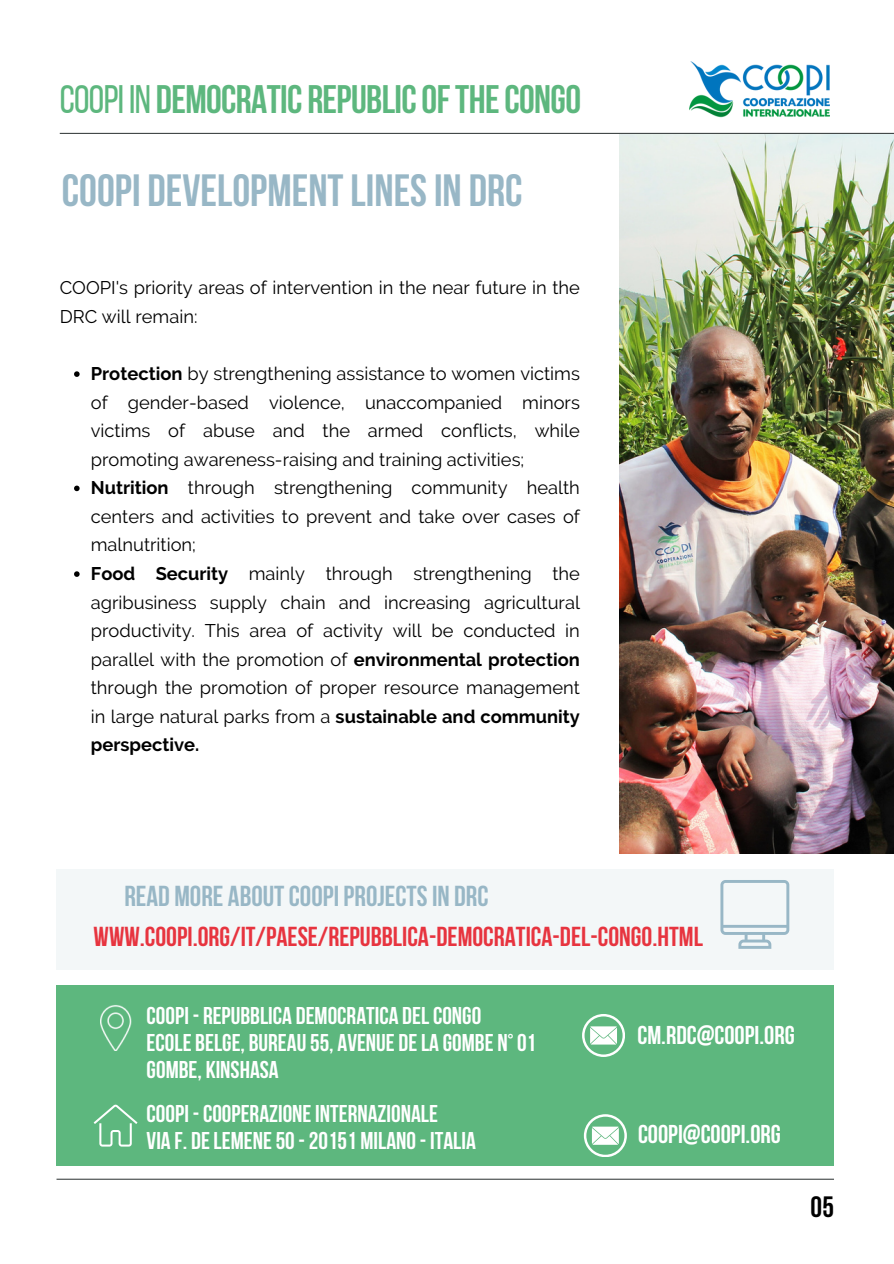
<style>
.page{position:relative;width:894px;height:1264px;background:#fff}
.page>*{position:absolute;margin:0;border:0;box-sizing:border-box;transform-origin:0 0}
.t1{font:700 45px "Bebas Neue";color:#98b7c6}
.t2{font:700 39.6px "Bebas Neue";letter-spacing:-.015em;color:#5db77e}
.t3{font:700 29.25px "Bebas Neue";color:#000}
.t4{font:700 28.8px "Bebas Neue";color:#98b7c6}
.t5{font:700 27.3px "Bebas Neue";color:#e7343f}
.t6{font:700 25.65px "Bebas Neue";color:#fff}
.t7{font:700 24.15px/26.7px "Bebas Neue";color:#fff}
.t8{font:18.3px/28.5px "Raleway";color:#000}
.s1{font-weight:400}
.s2{font-weight:700}
</style>
<div class="page">
<img style="left:619px;top:134px;width:274px;height:719px">
<div style="left:56px;top:985px;width:777px;height:180px;background:#5db77e"></div>
<img style="left:689px;top:62px;width:140px;height:56px">
<hr style="left:60px;top:133px;width:833px;height:1px;background:#414747">
<svg style="left:582px;top:1014px;width:42px;height:42px"></svg>
<svg style="left:74px;top:371px;width:6px;height:6px"></svg>
<svg style="left:74px;top:485px;width:6px;height:6px"></svg>
<svg style="left:74px;top:571px;width:6px;height:6px"></svg>
<div style="left:56px;top:869px;width:777px;height:100px;background:#f3f7f8"></div>
<svg style="left:720px;top:880px;width:68px;height:68px"></svg>
<svg style="left:583px;top:1114px;width:43px;height:42px"></svg>
<svg style="left:94px;top:1104px;width:43px;height:42px"></svg>
<img style="left:100px;top:1005px;width:32px;height:45px">
<hr style="left:56px;top:1178px;width:777px;height:1px;background:#414747">
<h2 class="t2" style="left:60px;top:83px;width:522px"><span class="s1">COOPI IN</span> DEMOCRATIC REPUBLICOFTHECONGO</h2>
<h1 class="t1" style="left:62px;top:172px;width:462px">COOPI DEVELOPMENTLINESIN dRc</h1>
<p class="t8" style="left:60px;top:274px;width:521px">COOPI's priority areas of intervention in the near future in the<br>DRC will remain:</p>
<p class="t8" style="left:91px;top:359px;width:490px"><span class="s2">Protection</span> by strengthening assistance to women victims of gender-based violence, unaccompanied minors victims of abuse and the armed conflicts, while promoting awareness-raising and training activities; <span class="s2">Nutrition</span> through strengthening community health centers and activities to prevent and take over cases of malnutrition;<br><span class="s2">Food Security</span> mainly through strengthening the agribusiness supply chain and increasing agricultural productivity. This area of activity will be conducted in parallel with the promotion of <span class="s2">environmental protection </span>through the promotion of proper resource management in large natural parks from a <span class="s2">sustainable and community perspective.</span></p>
<h3 class="t4" style="left:124px;top:884px;width:365px">READ MORE ABOUTCOOPI PROJECTSIN DRC</h3>
<h3 class="t5" style="left:94px;top:925px;width:610px">WWW.COOPI.ORG/IT/PAESE/REPUBBLICA-DEMOCRATICA-DEL-CONGO.HTML</h3>
<h3 class="t7" style="left:147px;top:1004px;width:391px">COOPI - REPUBBLICA DEMOCRATICA DELCONGO<br>ECOLE BELGE, BUREAU55, AVENUE DELA GOMBE N° 01<br>GOMBE, KINSHASA</h3>
<h3 class="t7" style="left:147px;top:1102px;width:330px">COOPI -COOPERAZIONEINTERNAZIONALE<br>VIA F. DELEMENE50-20151 MILANO- ITALIA</h3>
<h3 class="t6" style="left:637px;top:1024px;width:159px">CM.RDC@COOPI.ORG</h3>
<h3 class="t6" style="left:637px;top:1123px;width:144px">COOPI@COOPI.ORG</h3>
<h3 class="t3" style="left:810px;top:1194px;width:25px">05</h3>
</div>
